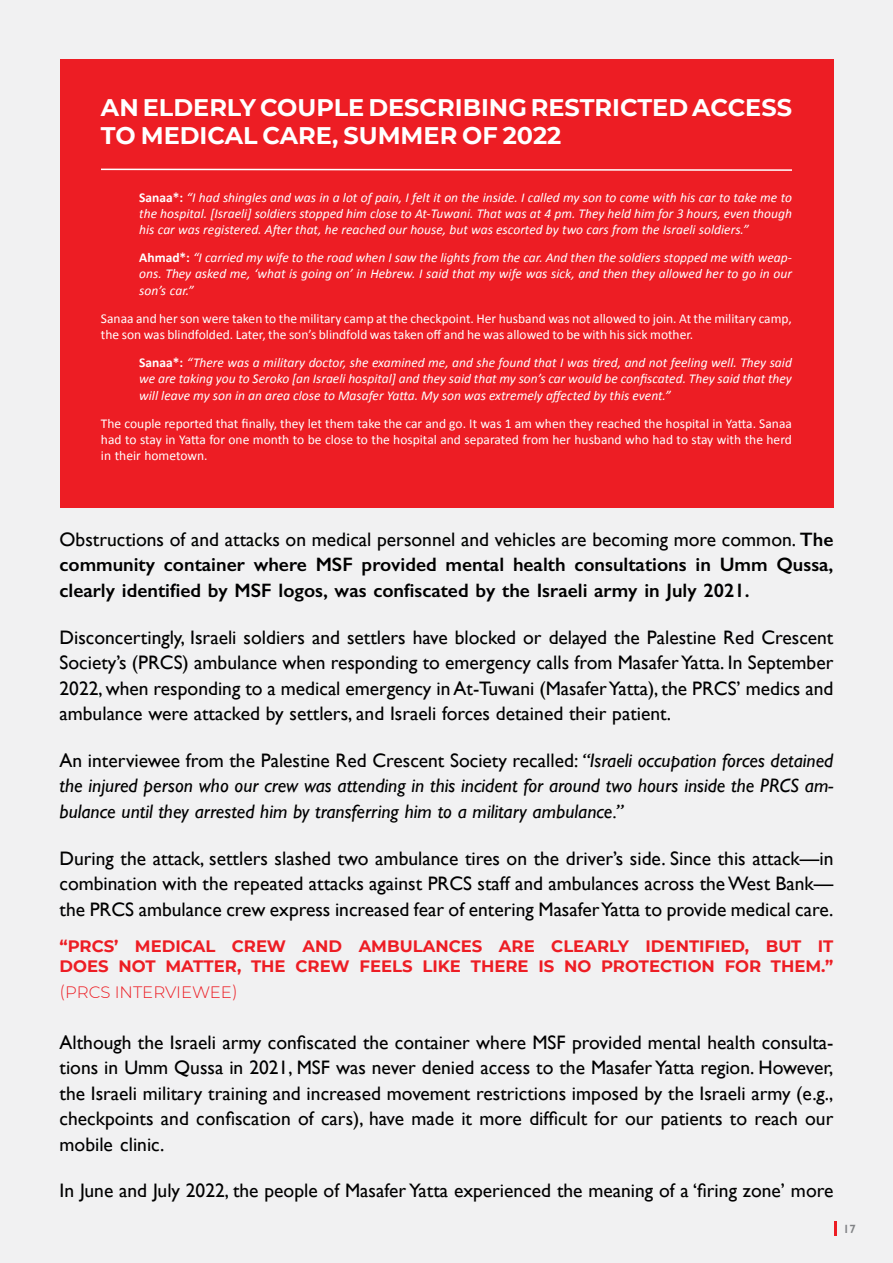
<style>
.page{position:relative;width:893px;height:1263px;background:#f1f1f2}
.page>*{position:absolute;margin:0;border:0;box-sizing:border-box;transform-origin:0 0}
.t1{font:700 24px/28.8px "Montserrat";color:#fff}
.t2{font:19.5px/25.5px "Gill Sans";color:#000;text-align:justify}
.t3{font:italic 19.5px/25.5px "Gill Sans";color:#000;text-align:justify}
.t4{font:600 19.5px/25.5px "Gill Sans";color:#000;text-align:justify}
.t5{font:700 16.5px/19.8px "Montserrat";color:#ed1d24}
.t6{font:300 16.5px "Montserrat";color:#ed1d24}
.t7{font:italic 13.5px/16.2px "Calibri";color:#fff;text-align:justify}
.t8{font:13.5px/16.2px "Calibri";color:#fff}
.t9{font:600 12px "Gill Sans";color:#808285}
.s1{font-weight:700;font-style:normal}
.s2{font-weight:400}
.s3{font-style:normal}
</style>
<div class="page">
<hr style="left:834px;top:1221px;width:3px;height:15px;background:#ed1d24">
<div style="left:60px;top:60px;width:773px;height:448px;background:#ed1d24"></div>
<svg style="left:101px;top:168px;width:691px;height:3px"></svg>
<p class="t1" style="left:101px;top:91px;width:692px">AN ELDERLY COUPLE DESCRIBING RESTRICTED ACCESS<br>TO MEDICAL CARE, SUMMER OF 2022</p>
<p class="t7" style="left:139px;top:188px;width:654px"><span class="s1">Sanaa*:</span> “I had shingles and was in a lot of pain, I felt it on the inside. I called my son to come with his car to take me to the hospital. [Israeli] soldiers stopped him close to At-Tuwani. That was at 4 pm. They held him for 3 hours, even though his car was registered. After that, he reached our house, but was escorted by two cars from the Israeli soldiers.”</p>
<p class="t7" style="left:139px;top:249px;width:654px"><span class="s1">Ahmad*:</span> “I carried my wife to the road when I saw the lights from the car. And then the soldiers stopped me with weap&shy;ons. They asked me, ‘what is going on’ in Hebrew. I said that my wife was sick, and then they allowed her to go in our son’s car.”</p>
<p class="t8" style="left:101px;top:309px;width:692px">Sanaa and her son were taken to the military camp at the checkpoint. Her husband was not allowed to join. At the military camp, the son was blindfolded. Later, the son’s blindfold was taken off and he was allowed to be with his sick mother.</p>
<p class="t7" style="left:139px;top:354px;width:654px"><span class="s1">Sanaa*:</span> “There was a military doctor, she examined me, and she found that I was tired, and not feeling well. They said we are taking you to Seroko [an Israeli hospital] and they said that my son’s car would be confiscated. They said that they will leave my son in an area close to Masafer Yatta. My son was extremely affected by this event.”</p>
<p class="t8" style="left:101px;top:414px;width:692px;text-align:justify">The couple reported that finally, they let them take the car and go. It was 1 am when they reached the hospital in Yatta. Sanaa had to stay in Yatta for one month to be close to the hospital and separated from her husband who had to stay with the herd in their hometown.</p>
<p class="t4" style="left:60px;top:526px;width:775px"><span class="s2">Obstructions of and attacks on medical personnel and vehicles are becoming more common.</span> The community container where MSF provided mental health consultations in Umm Qussa, clearly identified by MSF logos, was confiscated by the Israeli army in July 2021.</p>
<p class="t2" style="left:60px;top:624px;width:775px">Disconcertingly, Israeli soldiers and settlers have blocked or delayed the Palestine Red Crescent Society’s (PRCS) ambulance when responding to emergency calls from Masafer Yatta. In September 2022, when responding to a medical emergency in At-Tuwani (Masafer Yatta), the PRCS’ medics and ambulance were attacked by settlers, and Israeli forces detained their patient.</p>
<p class="t3" style="left:60px;top:747px;width:775px"><span class="s3">An interviewee from the Palestine Red Crescent Society recalled:</span> “Israeli occupation forces detained the injured person who our crew was attending in this incident for around two hours inside the PRCS am&shy;bulance until they arrested him by transferring him to a military ambulance.”</p>
<p class="t2" style="left:60px;top:845px;width:775px">During the attack, settlers slashed two ambulance tires on the driver’s side. Since this attack—in combination with the repeated attacks against PRCS staff and ambulances across the West Bank— the PRCS ambulance crew express increased fear of entering Masafer Yatta to provide medical care.</p>
<p class="t5" style="left:60px;top:936px;width:775px">“PRCS’ MEDICAL CREW AND AMBULANCES ARE CLEARLY IDENTIFIED, BUT IT<br>DOES NOT MATTER, THE CREW FEELS LIKE THERE IS NO PROTECTION FOR THEM.”</p>
<p class="t6" style="left:60px;top:980px;width:180px">(PRCS INTERVIEWEE)</p>
<p class="t2" style="left:60px;top:1029px;width:775px">Although the Israeli army confiscated the container where MSF provided mental health consulta&shy;tions in Umm Qussa in 2021, MSF was never denied access to the Masafer Yatta region. However, the Israeli military training and increased movement restrictions imposed by the Israeli army (e.g., checkpoints and confiscation of cars), have made it more difficult for our patients to reach our mobile clinic.</p>
<p class="t2" style="left:60px;top:1178px;width:775px">In June and July 2022, the people of Masafer Yatta experienced the meaning of a ‘firing zone’ more</p>
<p class="t9" style="left:843px;top:1221px;width:14px">17</p>
</div>
